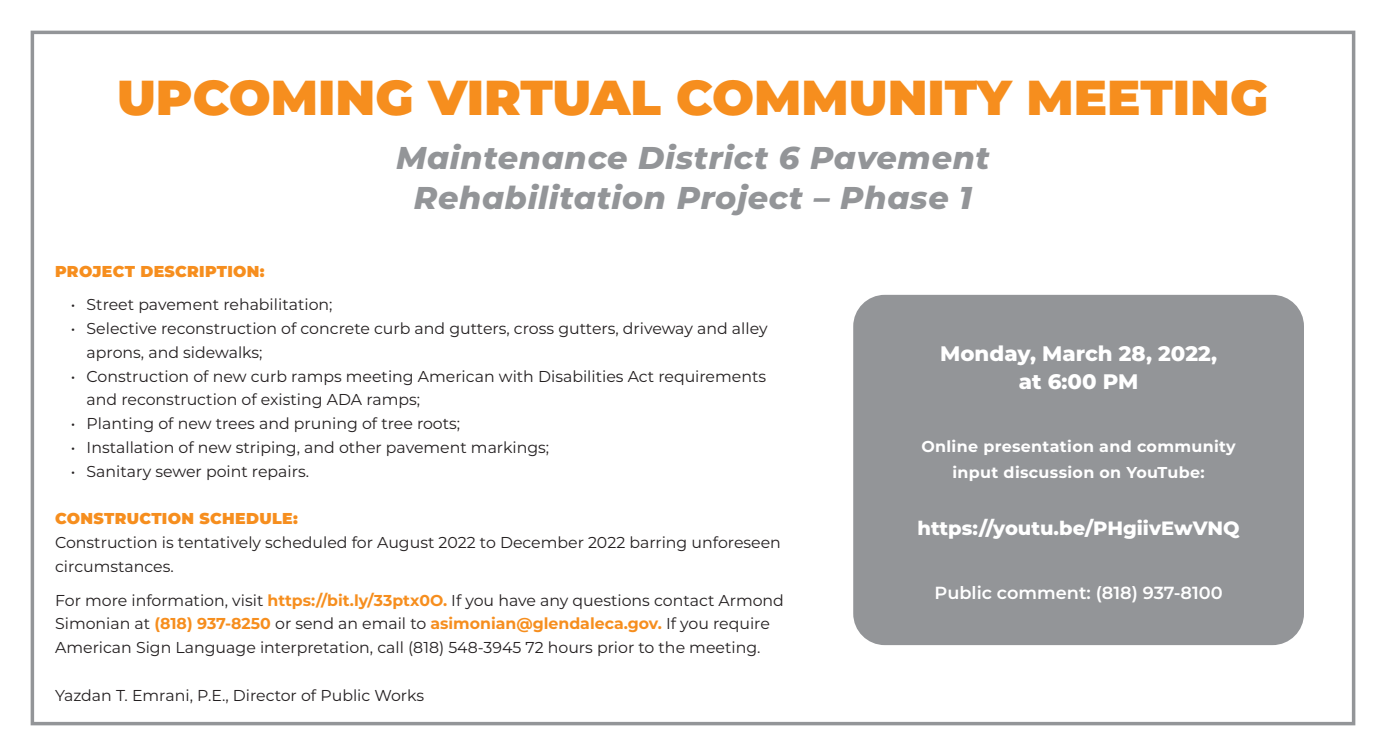
<style>
.page{position:relative;width:1386px;height:756px;background:#fff}
.page>*{position:absolute;margin:0;border:0;box-sizing:border-box;transform-origin:0 0}
.t1{font:900 49px "Montserrat";color:#f68e1e}
.t2{font:italic 800 31.5px "Montserrat";letter-spacing:.02em;color:#939598}
.t3{font:800 21px "Montserrat";color:#fff}
.t4{font:800 19.25px "Montserrat";color:#fff}
.t5{font:600 17.5px "Montserrat";color:#fff}
.t6{font:15.75px/23.8px "Montserrat";color:#231f20}
.t7{font:700 15.75px "Montserrat";color:#f68e1e}
.t8{font:700 15.75px "Montserrat";letter-spacing:.02em;color:#fff}
.t9{font:900 15.75px "Montserrat";letter-spacing:.02em;color:#f68e1e}
.s1{font-weight:700;color:#f68e1e}
.s2{font-weight:400;color:#231f20}
</style>
<div class="page">
<div style="left:853px;top:295px;width:451px;height:350px;background:#939598;border-radius:32px"></div>
<div style="left:31px;top:31px;width:1324px;height:694px;border:4px solid #939598"></div>
<p class="t1" style="left:117px;top:61px;width:1153px">UPCOMING VIRTUAL COMMUNITY MEETING</p>
<p class="t2" style="left:396px;top:135px;width:595px">Maintenance District 6 Pavement</p>
<p class="t2" style="left:414px;top:175px;width:560px">Rehabilitation Project – Phase 1</p>
<p class="t9" style="left:55px;top:259px;width:211px">PROJECT DESCRIPTION:</p>
<p class="t6" style="left:71px;top:292px;width:263px">• Street pavement rehabilitation;</p>
<p class="t6" style="left:87px;top:316px;width:682px;text-indent:-16px">• Selective reconstruction of concrete curb and gutters, cross gutters, driveway and alley aprons, and sidewalks;</p>
<p class="t6" style="left:87px;top:364px;width:681px;text-indent:-16px">• Construction of new curb ramps meeting American with Disabilities Act requirements and reconstruction of existing ADA ramps;</p>
<p class="t6" style="left:71px;top:411px;width:391px">• Planting of new trees and pruning of tree roots;</p>
<p class="t6" style="left:71px;top:435px;width:480px">• Installation of new striping, and other pavement markings;</p>
<p class="t6" style="left:71px;top:459px;width:240px">• Sanitary sewer point repairs.</p>
<p class="t9" style="left:55px;top:507px;width:244px">CONSTRUCTION SCHEDULE:</p>
<p class="t6" style="left:55px;top:530px;width:727px">Construction is tentatively scheduled for August 2022 to December 2022 barring unforeseen circumstances.</p>
<p class="t6" style="left:55px;top:588px;width:730px">For more information, visit <span class="s1">https://bit.ly/33ptx0O.</span> If you have any questions contact Armond</p>
<p class="t7" style="left:55px;top:613px;width:716px"><span class="s2">Simonian at</span> (818) 937-8250 <span class="s2">or send an email to</span> asimonian@glendaleca.gov. <span class="s2">If you require</span></p>
<p class="t6" style="left:55px;top:635px;width:707px">American Sign Language interpretation, call (818) 548-3945 72 hours prior to the meeting.</p>
<p class="t6" style="left:55px;top:683px;width:370px">Yazdan T. Emrani, P.E., Director of Public Works</p>
<p class="t3" style="left:940px;top:338px;width:278px">Monday, March 28, 2022,</p>
<p class="t3" style="left:1019px;top:367px;width:121px">at 6:00 PM</p>
<p class="t8" style="left:921px;top:436px;width:316px">Online presentation and community</p>
<p class="t8" style="left:953px;top:461px;width:254px">input discussion on YouTube:</p>
<p class="t4" style="left:918px;top:514px;width:324px">https://youtu.be/PHgiivEwVNQ</p>
<p class="t5" style="left:934px;top:581px;width:290px">Public comment: (818) 937-8100</p>
</div>
